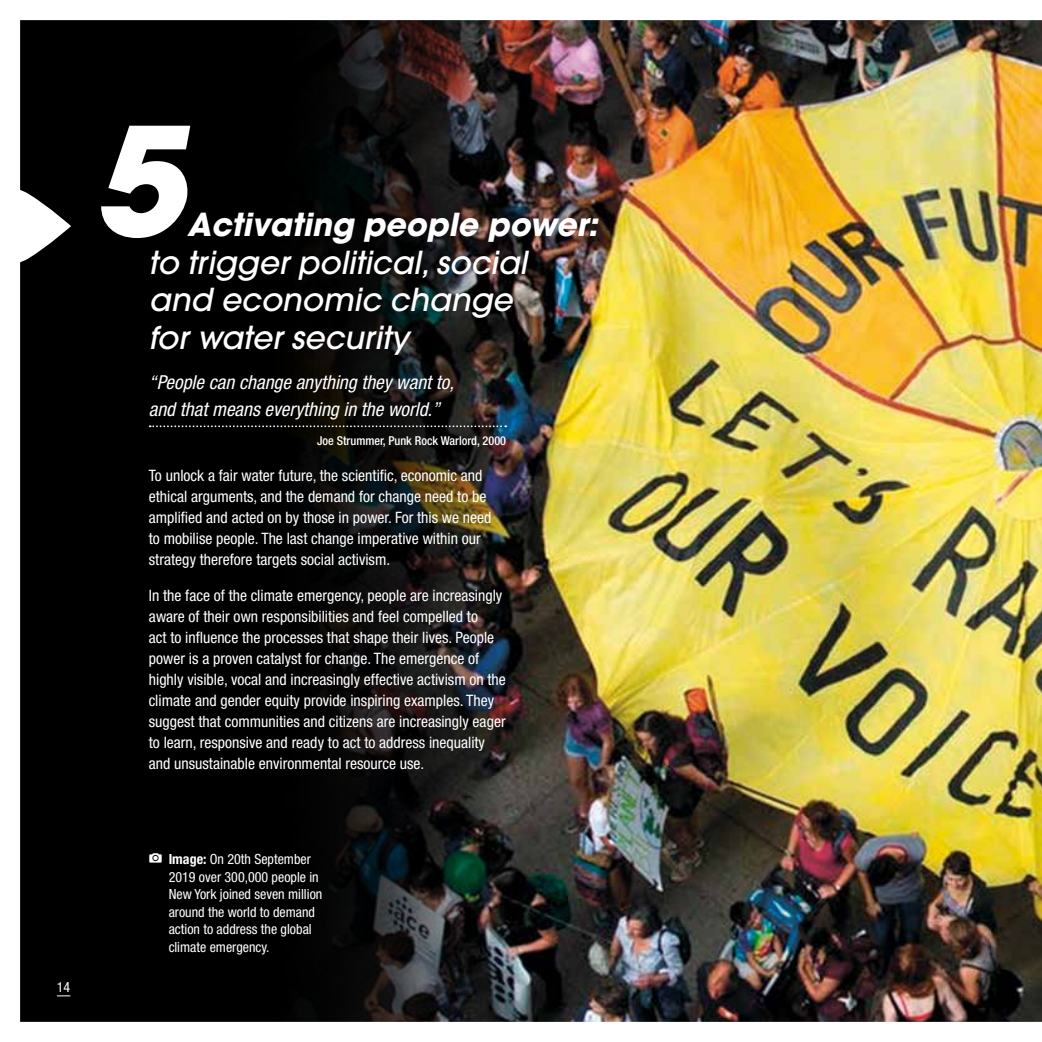
<style>
.page{position:relative;width:1042px;height:1042px;background:#fff}
.page>*{position:absolute;margin:0;border:0;box-sizing:border-box;transform-origin:0 0}
.t1{font:italic 700 148.75px "Avant Garde LT";color:#fff}
.t2{font:italic 500 31.5px/37.8px "Avant Garde LT";color:#fff}
.t3{font:italic 700 31.5px "Avant Garde LT";color:#fff}
.t4{font:italic condensed 19.25px/26.2px "Helvetica Neue LT";color:#fff}
.t5{font:condensed 15.75px/21px "Helvetica Neue LT";color:#fff}
.t6{font:condensed 14px/17.5px "Helvetica Neue LT";color:#fff}
.t7{font:500 condensed 12.25px "Helvetica Neue LT";color:#fff}
.s1{font-weight:700}
</style>
<div class="page">
<img style="left:20px;top:20px;width:1022px;height:1002px">
<svg style="left:20px;top:178px;width:51px;height:96px"></svg>
<svg style="left:57px;top:995px;width:13px;height:1px"></svg>
<svg style="left:150px;top:425px;width:356px;height:2px"></svg>
<svg style="left:149px;top:853px;width:13px;height:9px"></svg>
<h1 class="t1" style="left:92px;top:84px;width:93px">5</h1>
<h2 class="t3" style="left:187px;top:204px;width:412px">Activating people power:</h2>
<h2 class="t2" style="left:149px;top:243px;width:380px">to trigger political, social and economic change for water security</h2>
<p class="t4" style="left:149px;top:369px;width:307px">“People can change anything they want to, and that means everything in the world.”</p>
<p class="t7" style="left:317px;top:433px;width:190px">Joe Strummer, Punk Rock Warlord, 2000</p>
<p class="t5" style="left:149px;top:465px;width:344px">To unlock a fair water future, the scientific, economic and ethical arguments, and the demand for change need to be amplified and acted on by those in power. For this we need to mobilise people. The last change imperative within our strategy therefore targets social activism.</p>
<p class="t5" style="left:149px;top:585px;width:358px">In the face of the climate emergency, people are increasingly aware of their own responsibilities and feel compelled to<br>act to influence the processes that shape their lives. People power is a proven catalyst for change. The emergence of highly visible, vocal and increasingly effective activism on the climate and gender equity provide inspiring examples. They suggest that communities and citizens are increasingly eager to learn, responsive and ready to act to address inequality and unsustainable environmental resource use.</p>
<p class="t6" style="left:57px;top:978px;width:15px">14</p>
<p class="t6" style="left:169px;top:850px;width:155px"><span class="s1">Image:</span> On 20th September<br>2019 over 300,000 people in<br>New York joined seven million around the world to demand action to address the global climate emergency.</p>
</div>
